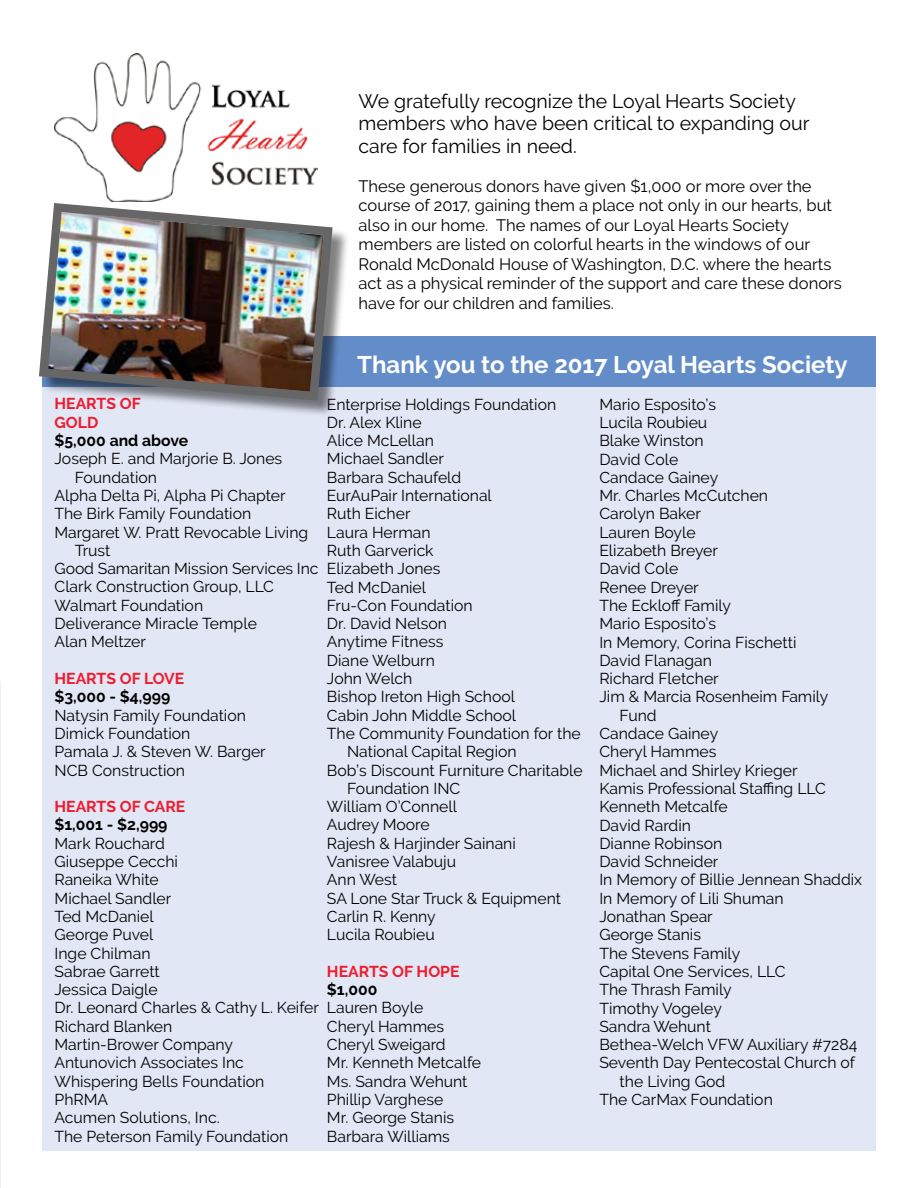
<style>
.page{position:relative;width:918px;height:1188px;background:#fff}
.page>*{position:absolute;margin:0;border:0;box-sizing:border-box;transform-origin:0 0}
.t1{font:700 24px "Raleway";color:#fff}
.t2{font:19.5px/22.5px "Raleway";color:#000}
.t3{font:16.5px/19.5px "Raleway";color:#000}
.t4{font:15.75px/18.3px "Raleway";color:#000}
.t5{font:700 15.75px/18.3px "Raleway";color:#ed1c2e}
.t6{font:700 15.75px "Raleway";color:#000}
</style>
<div class="page">
<hr style="left:0;top:681px;width:1px;height:507px;background:#f0f0f0">
<div style="left:42px;top:352px;width:834px;height:799px;background:#e2e7f5"></div>
<div style="left:42px;top:336px;width:834px;height:51px;background:#638dc9"></div>
<div style="left:41px;top:205px;width:309px;height:213px;background:#000;opacity:.5"></div>
<img style="left:39px;top:203px;width:298px;height:202px">
<img style="left:54px;top:54px;width:264px;height:148px">
<p class="t2" style="left:359px;top:89px;width:452px">We gratefully recognize the Loyal Hearts Society members who have been critical to expanding our care for families in need.</p>
<p class="t3" style="left:359px;top:176px;width:485px">These generous donors have given $1,000 or more over the course of 2017, gaining them a place not only in our hearts, but also in our home. The names of our Loyal Hearts Society members are listed on colorful hearts in the windows of our Ronald McDonald House of Washington, D.C. where the hearts act as a physical reminder of the support and care these donors have for our children and families.</p>
<p class="t5" style="left:55px;top:395px;width:88px">HEARTS OF<br>GOLD</p>
<p class="t6" style="left:55px;top:432px;width:135px">$5,000 and above</p>
<p class="t4" style="left:55px;top:450px;width:229px">Joseph E. and Marjorie B. Jones</p>
<p class="t4" style="left:75px;top:468px;width:84px">Foundation</p>
<p class="t4" style="left:55px;top:486px;width:233px">Alpha Delta Pi, Alpha Pi Chapter</p>
<p class="t4" style="left:55px;top:505px;width:198px">The Birk Family Foundation</p>
<p class="t4" style="left:55px;top:523px;width:255px">Margaret W. Pratt Revocable Living</p>
<p class="t4" style="left:75px;top:541px;width:37px">Trust</p>
<p class="t4" style="left:55px;top:559px;width:265px">Good Samaritan Mission Services Inc</p>
<p class="t4" style="left:55px;top:578px;width:221px">Clark Construction Group, LLC</p>
<p class="t4" style="left:55px;top:596px;width:150px">Walmart Foundation</p>
<p class="t4" style="left:55px;top:614px;width:204px">Deliverance Miracle Temple</p>
<p class="t4" style="left:55px;top:633px;width:93px">Alan Meltzer</p>
<p class="t5" style="left:55px;top:669px;width:131px">HEARTS OF LOVE</p>
<p class="t6" style="left:55px;top:688px;width:117px">$3,000 - $4,999</p>
<p class="t4" style="left:55px;top:706px;width:213px">Natysin Family Foundation<br>Dimick Foundation<br>Pamala J. &amp; Steven W. Barger<br>NCB Construction</p>
<p class="t5" style="left:55px;top:798px;width:132px">HEARTS OF CARE</p>
<p class="t6" style="left:55px;top:816px;width:115px">$1,001 - $2,999</p>
<p class="t4" style="left:55px;top:834px;width:266px">Mark Rouchard<br>Giuseppe Cecchi<br>Raneika White<br>Michael Sandler<br>Ted McDaniel<br>George Puvel<br>Inge Chilman<br>Sabrae Garrett<br>Jessica Daigle<br>Dr. Leonard Charles &amp; Cathy L. Keifer<br>Richard Blanken<br>Martin-Brower Company<br>Antunovich Associates Inc<br>Whispering Bells Foundation<br>PhRMA<br>Acumen Solutions, Inc.<br>The Peterson Family Foundation</p>
<h1 class="t1" style="left:357px;top:350px;width:492px">Thank you to the 2017 Loyal Hearts Society</h1>
<p class="t4" style="left:327px;top:395px;width:231px">Enterprise Holdings Foundation</p>
<p class="t4" style="left:327px;top:413px;width:96px">Dr. Alex Kline</p>
<p class="t4" style="left:327px;top:431px;width:108px">Alice McLellan</p>
<p class="t4" style="left:327px;top:450px;width:118px">Michael Sandler</p>
<p class="t4" style="left:327px;top:468px;width:136px">Barbara Schaufeld</p>
<p class="t4" style="left:327px;top:486px;width:166px">EurAuPair International</p>
<p class="t4" style="left:327px;top:505px;width:85px">Ruth Eicher</p>
<p class="t4" style="left:327px;top:523px;width:105px">Laura Herman</p>
<p class="t4" style="left:327px;top:541px;width:108px">Ruth Garverick</p>
<p class="t4" style="left:327px;top:560px;width:115px">Elizabeth Jones</p>
<p class="t4" style="left:327px;top:578px;width:101px">Ted McDaniel</p>
<p class="t4" style="left:327px;top:596px;width:147px">Fru-Con Foundation</p>
<p class="t4" style="left:327px;top:614px;width:122px">Dr. David Nelson</p>
<p class="t4" style="left:327px;top:633px;width:118px">Anytime Fitness</p>
<p class="t4" style="left:327px;top:651px;width:109px">Diane Welburn</p>
<p class="t4" style="left:327px;top:669px;width:87px">John Welch</p>
<p class="t4" style="left:327px;top:688px;width:190px">Bishop Ireton High School</p>
<p class="t4" style="left:327px;top:706px;width:191px">Cabin John Middle School</p>
<p class="t4" style="left:327px;top:724px;width:255px">The Community Foundation for the</p>
<p class="t4" style="left:347px;top:743px;width:171px">National Capital Region</p>
<p class="t4" style="left:327px;top:761px;width:257px">Bob’s Discount Furniture Charitable</p>
<p class="t4" style="left:347px;top:779px;width:115px">Foundation INC</p>
<p class="t4" style="left:327px;top:797px;width:132px">William O’Connell</p>
<p class="t4" style="left:327px;top:816px;width:104px">Audrey Moore</p>
<p class="t4" style="left:327px;top:834px;width:190px">Rajesh &amp; Harjinder Sainani</p>
<p class="t4" style="left:327px;top:852px;width:131px">Vanisree Valabuju</p>
<p class="t4" style="left:327px;top:871px;width:72px">Ann West</p>
<p class="t4" style="left:327px;top:889px;width:236px">SA Lone Star Truck &amp; Equipment</p>
<p class="t4" style="left:327px;top:907px;width:110px">Carlin R. Kenny</p>
<p class="t4" style="left:327px;top:926px;width:109px">Lucila Roubieu</p>
<p class="t5" style="left:327px;top:962px;width:134px">HEARTS OF HOPE</p>
<p class="t6" style="left:327px;top:981px;width:52px">$1,000</p>
<p class="t4" style="left:327px;top:999px;width:156px">Lauren Boyle<br>Cheryl Hammes<br>Cheryl Sweigard<br>Mr. Kenneth Metcalfe<br>Ms. Sandra Wehunt<br>Phillip Varghese<br>Mr. George Stanis<br>Barbara Williams</p>
<p class="t4" style="left:599px;top:395px;width:118px">Mario Esposito’s</p>
<p class="t4" style="left:599px;top:413px;width:109px">Lucila Roubieu</p>
<p class="t4" style="left:599px;top:431px;width:106px">Blake Winston</p>
<p class="t4" style="left:599px;top:450px;width:80px">David Cole</p>
<p class="t4" style="left:599px;top:468px;width:120px">Candace Gainey</p>
<p class="t4" style="left:599px;top:486px;width:170px">Mr. Charles McCutchen</p>
<p class="t4" style="left:599px;top:505px;width:103px">Carolyn Baker</p>
<p class="t4" style="left:599px;top:523px;width:98px">Lauren Boyle</p>
<p class="t4" style="left:599px;top:541px;width:120px">Elizabeth Breyer</p>
<p class="t4" style="left:599px;top:560px;width:80px">David Cole</p>
<p class="t4" style="left:599px;top:578px;width:101px">Renee Dreyer</p>
<p class="t4" style="left:599px;top:596px;width:133px">The Eckloff Family</p>
<p class="t4" style="left:599px;top:614px;width:118px">Mario Esposito’s</p>
<p class="t4" style="left:599px;top:633px;width:199px">In Memory, Corina Fischetti</p>
<p class="t4" style="left:599px;top:651px;width:114px">David Flanagan</p>
<p class="t4" style="left:599px;top:669px;width:121px">Richard Fletcher</p>
<p class="t4" style="left:599px;top:688px;width:231px">Jim &amp; Marcia Rosenheim Family</p>
<p class="t4" style="left:620px;top:706px;width:39px">Fund</p>
<p class="t4" style="left:599px;top:724px;width:120px">Candace Gainey</p>
<p class="t4" style="left:599px;top:743px;width:119px">Cheryl Hammes</p>
<p class="t4" style="left:599px;top:761px;width:200px">Michael and Shirley Krieger</p>
<p class="t4" style="left:599px;top:779px;width:228px">Kamis Professional Staffing LLC</p>
<p class="t4" style="left:599px;top:798px;width:130px">Kenneth Metcalfe</p>
<p class="t4" style="left:599px;top:816px;width:93px">David Rardin</p>
<p class="t4" style="left:599px;top:834px;width:124px">Dianne Robinson</p>
<p class="t4" style="left:599px;top:852px;width:121px">David Schneider</p>
<p class="t4" style="left:599px;top:871px;width:264px">In Memory of Billie Jennean Shaddix</p>
<p class="t4" style="left:599px;top:889px;width:186px">In Memory of Lili Shuman</p>
<p class="t4" style="left:599px;top:907px;width:115px">Jonathan Spear</p>
<p class="t4" style="left:599px;top:926px;width:103px">George Stanis</p>
<p class="t4" style="left:599px;top:944px;width:142px">The Stevens Family</p>
<p class="t4" style="left:599px;top:962px;width:188px">Capital One Services, LLC</p>
<p class="t4" style="left:599px;top:981px;width:134px">The Thrash Family</p>
<p class="t4" style="left:599px;top:999px;width:124px">Timothy Vogeley</p>
<p class="t4" style="left:599px;top:1017px;width:113px">Sandra Wehunt</p>
<p class="t4" style="left:599px;top:1035px;width:260px">Bethea-Welch VFW Auxiliary #7284</p>
<p class="t4" style="left:599px;top:1054px;width:257px">Seventh Day Pentecostal Church of</p>
<p class="t4" style="left:620px;top:1072px;width:107px">the Living God</p>
<p class="t4" style="left:599px;top:1090px;width:175px">The CarMax Foundation</p>
</div>
